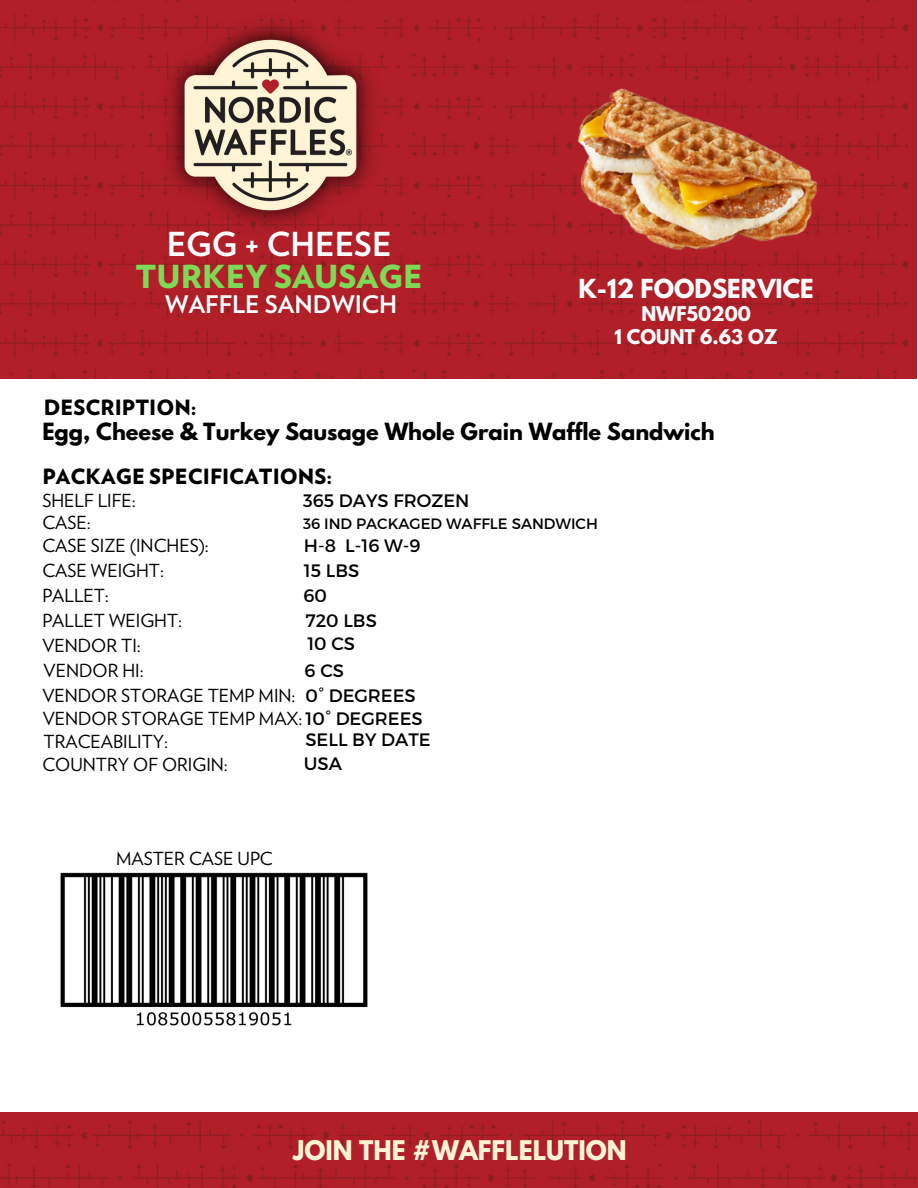
<style>
.page{position:relative;width:918px;height:1188px;background:#fff}
.page>*{position:absolute;margin:0;border:0;box-sizing:border-box;transform-origin:0 0}
.t1{font:700 33px "Verlag";color:#fff}
.t2{font:900 31.8px "Verlag";color:#7ed957}
.t3{font:700 24.15px "Verlag";color:#fff}
.t4{font:700 24px "League Spartan";color:#fef4d5}
.t5{font:700 23.25px "League Spartan";color:#fcfcfc}
.t6{font:700 21px "League Spartan";color:#000}
.t7{font:900 21px "Verlag";color:#000}
.t8{font:18px "Verlag";color:#000}
.t9{font:18px "Montserrat";color:#000}
.t10{font:700 18px "League Spartan";color:#fcfcfc}
.t11{font:15px "Montserrat";color:#000}
.s1{font-family:"Montserrat"}
</style>
<div class="page">
<img style="left:0;top:0;width:916px;height:379px">
<img style="left:0;top:1113px;width:918px;height:75px">
<img style="left:157px;top:9px;width:226px;height:231px">
<img style="left:60px;top:872px;width:308px;height:154px">
<img style="left:547px;top:18px;width:298px;height:298px">
<p class="t1" style="left:167px;top:230px;width:226px">EGG + CHEESE</p>
<p class="t2" style="left:136px;top:262px;width:289px">TURKEY SAUSAGE</p>
<p class="t3" style="left:165px;top:294px;width:234px">WAFFLE SANDWICH</p>
<p class="t5" style="left:579px;top:277px;width:237px">K-12 FOODSERVICE</p>
<p class="t10" style="left:641px;top:304px;width:111px">NWF50200</p>
<p class="t10" style="left:615px;top:328px;width:165px">1 COUNT 6.63 OZ</p>
<h1 class="t7" style="left:44px;top:398px;width:154px">DESCRIPTION:</h1>
<h4 class="t6" style="left:42px;top:421px;width:674px">Egg, Cheese &amp; Turkey Sausage Whole Grain Waffle Sandwich</h4>
<p class="t7" style="left:42px;top:468px;width:291px">PACKAGE SPECIFICATIONS:</p>
<p class="t8" style="left:42px;top:490px;width:95px">SHELF LIFE:</p>
<p class="t9" style="left:303px;top:489px;width:168px">365 DAYS FROZEN</p>
<h6 class="t8" style="left:42px;top:511px;width:50px">CASE:</h6>
<h5 class="t11" style="left:303px;top:514px;width:296px">36 IND PACKAGED WAFFLE SANDWICH</h5>
<p class="t8" style="left:42px;top:535px;width:168px">CASE SIZE (INCHES):</p>
<p class="t9" style="left:304px;top:534px;width:118px">H-8 L-16 W-9</p>
<p class="t8" style="left:42px;top:560px;width:123px">CASE WEIGHT:</p>
<p class="t9" style="left:304px;top:559px;width:57px">15 LBS</p>
<h3 class="t8" style="left:42px;top:585px;width:68px">PALLET:</h3>
<p class="t9" style="left:304px;top:584px;width:25px">60</p>
<p class="t8" style="left:42px;top:610px;width:141px">PALLET WEIGHT:</p>
<h5 class="t9" style="left:305px;top:609px;width:73px">720 LBS</h5>
<p class="t8" style="left:42px;top:634px;width:100px">VENDOR TI:</p>
<p class="t9" style="left:307px;top:632px;width:49px">10 CS</p>
<p class="t8" style="left:44px;top:659px;width:102px">VENDOR HI:</p>
<p class="t9" style="left:305px;top:659px;width:41px">6 CS</p>
<p class="t8" style="left:42px;top:684px;width:255px">VENDOR STORAGE TEMP MIN:</p>
<p class="t9" style="left:305px;top:684px;width:112px">0° DEGREES</p>
<p class="t8" style="left:43px;top:708px;width:382px">VENDOR STORAGE TEMP MAX: <span class="s1">10° DEGREES</span></p>
<p class="t8" style="left:44px;top:731px;width:126px">TRACEABILITY:</p>
<p class="t9" style="left:305px;top:728px;width:127px">SELL BY DATE</p>
<p class="t8" style="left:42px;top:754px;width:187px">COUNTRY OF ORIGIN:</p>
<p class="t9" style="left:304px;top:751px;width:40px">USA</p>
<p class="t8" style="left:116px;top:848px;width:158px">MASTER CASE UPC</p>
<p class="t4" style="left:293px;top:1139px;width:335px">JOIN THE #WAFFLELUTION</p>
</div>
